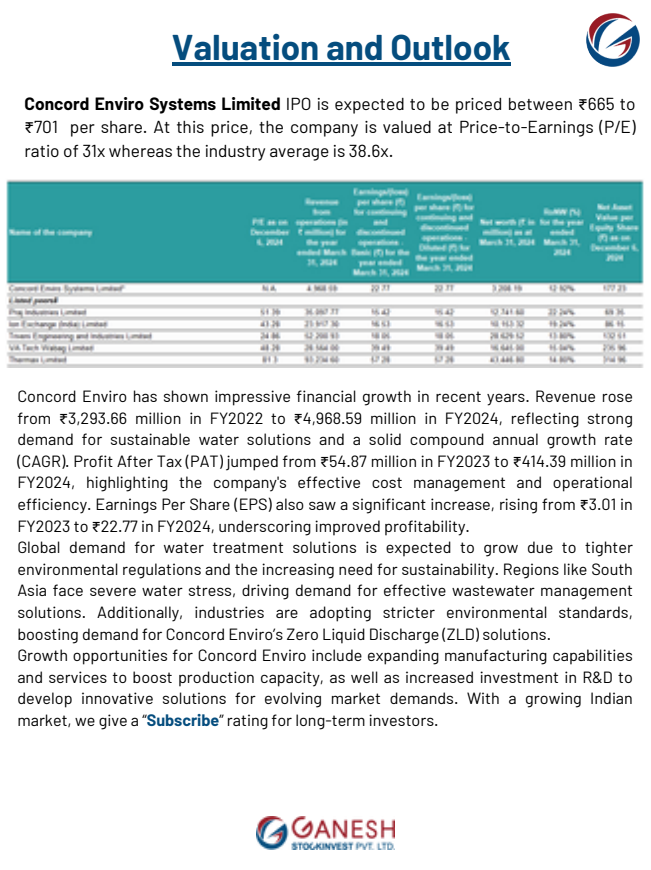
<style>
.page{position:relative;width:651px;height:870px;background:#fff}
.page>*{position:absolute;margin:0;border:0;box-sizing:border-box;transform-origin:0 0}
.t1{font:700 34.8px "Barlow";color:#054d7e}
.t2{font:17.2px/23.2px "Barlow";color:#000;text-align:justify}
.t3{font:16.4px/21.6px "Barlow";color:#000;text-align:justify}
.s1{font-weight:700}
.s2{font-family:"Noto Sans Gurmukhi"}
.s3{font-weight:700;color:#054d7e}
</style>
<div class="page">
<img style="left:257px;top:816px;width:138px;height:33px">
<img style="left:586px;top:12px;width:55px;height:55px;border-radius:50%">
<img style="left:6px;top:179px;width:638px;height:189px">
<hr style="left:172px;top:62px;width:339px;height:3px;background:#054d7e">
<p class="t1" style="left:172px;top:25px;width:340px">Valuation and Outlook</p>
<p class="t2" style="left:25px;top:92px;width:613px"><span class="s1">Concord Enviro Systems Limited</span> IPO is expected to be priced between <span class="s2">₹</span>665 to <span class="s2">₹</span>701 per share. At this price, the company is valued at Price-to-Earnings (P/E) ratio of 31x whereas the industry average is 38.6x.</p>
<p class="t3" style="left:17px;top:385px;width:617px">Concord Enviro has shown impressive financial growth in recent years. Revenue rose from <span class="s2">₹</span>3,293.66 million in FY2022 to <span class="s2">₹</span>4,968.59 million in FY2024, reflecting strong demand for sustainable water solutions and a solid compound annual growth rate (CAGR). Profit After Tax (PAT) jumped from <span class="s2">₹</span>54.87 million in FY2023 to <span class="s2">₹</span>414.39 million in FY2024, highlighting the company's effective cost management and operational efficiency. Earnings Per Share (EPS) also saw a significant increase, rising from <span class="s2">₹</span>3.01 in FY2023 to <span class="s2">₹</span>22.77 in FY2024, underscoring improved profitability.</p>
<p class="t3" style="left:17px;top:536px;width:617px">Global demand for water treatment solutions is expected to grow due to tighter environmental regulations and the increasing need for sustainability. Regions like South Asia face severe water stress, driving demand for effective wastewater management solutions. Additionally, industries are adopting stricter environmental standards, boosting demand for Concord Enviro’s Zero Liquid Discharge (ZLD) solutions.</p>
<p class="t3" style="left:17px;top:644px;width:617px">Growth opportunities for Concord Enviro include expanding manufacturing capabilities and services to boost production capacity, as well as increased investment in R&amp;D to develop innovative solutions for evolving market demands. With a growing Indian market, we give a “<span class="s3">Subscribe</span>” rating for long-term investors.</p>
</div>
